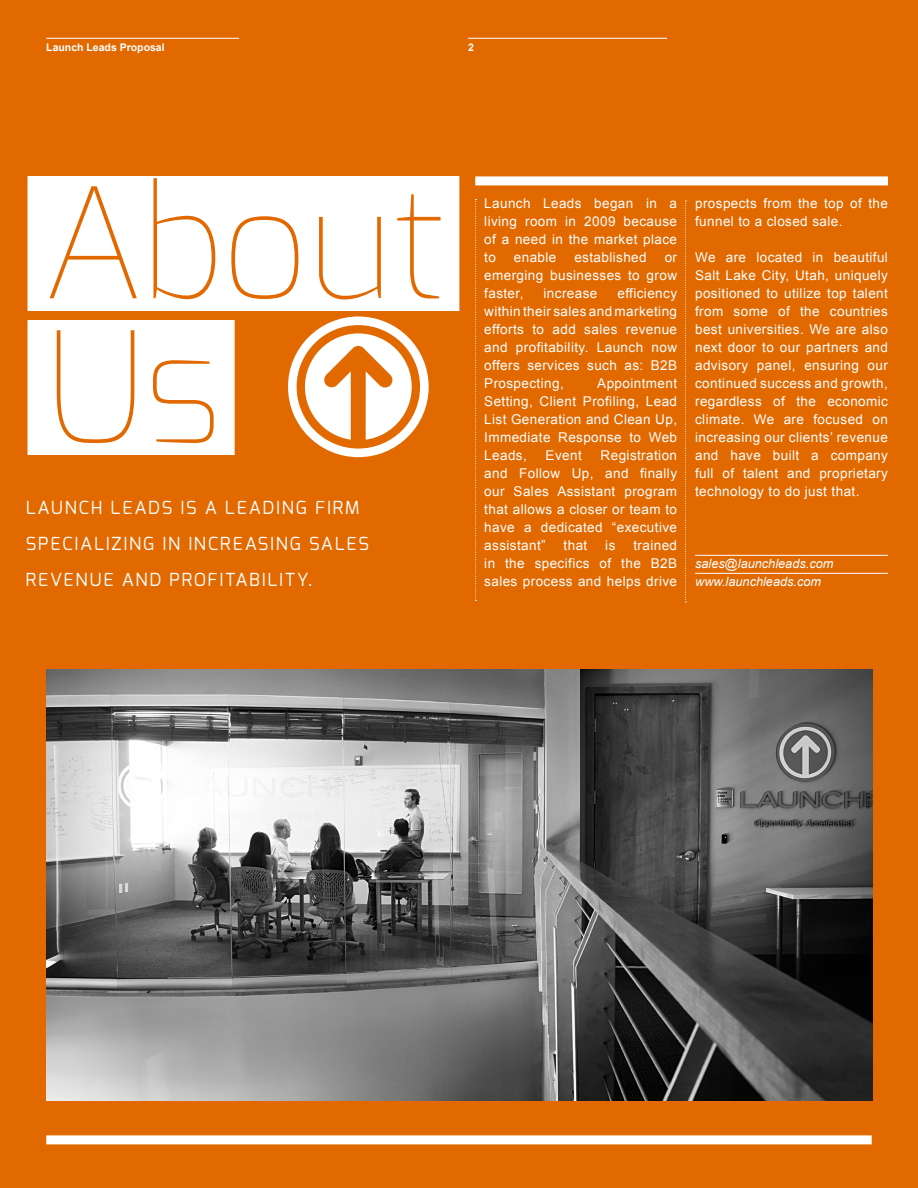
<style>
.page{position:relative;width:918px;height:1188px;background:#e16900}
.page>*{position:absolute;margin:0;border:0;box-sizing:border-box;transform-origin:0 0}
.t1{font:100 153px/144px "Exo";color:#e16900}
.t2{font:18px/36px "Exo";letter-spacing:.1em;color:#fff}
.t3{font:13.5px/18px "Arial";letter-spacing:.03em;color:#fff;text-align:justify}
.t4{font:italic 12.75px/18px "Arial";color:#fff}
.t5{font:700 10.5px "Arial";color:#fff}
</style>
<div class="page">
<svg style="left:288px;top:317px;width:141px;height:140px"></svg>
<hr style="left:695px;top:555px;width:193px;height:1px;background:#fff">
<hr style="left:695px;top:573px;width:193px;height:1px;background:#fff">
<svg style="left:475px;top:199px;width:2px;height:402px"></svg>
<svg style="left:685px;top:201px;width:1px;height:402px"></svg>
<div style="left:475px;top:176px;width:413px;height:9px;background:#fff"></div>
<div style="left:28px;top:176px;width:431px;height:135px;background:#fff"></div>
<div style="left:28px;top:320px;width:207px;height:135px;background:#fff"></div>
<img style="left:46px;top:669px;width:827px;height:431px">
<hr style="left:46px;top:38px;width:193px;height:1px;background:#fff">
<hr style="left:468px;top:38px;width:199px;height:1px;background:#fff">
<div style="left:46px;top:1135px;width:826px;height:9px;background:#fff"></div>
<p class="t5" style="left:46px;top:41px;width:120px">Launch Leads Proposal</p>
<p class="t5" style="left:468px;top:41px;width:7px">2</p>
<h1 class="t1" style="left:40px;top:171px;width:408px">About<br>Us</h1>
<h2 class="t2" style="left:26px;top:490px;width:345px;text-indent:250px">ING FIRM<br>SPECIALIZING IN INCREASING SALES<br>REVENUE AND PROFITABILITY.</h2>
<h2 class="t2" style="left:26px;top:490px;width:224px">LAUNCH LEADS IS A LEAD</h2>
<p class="t3" style="left:484px;top:195px;width:194px">Launch Leads began in a living room in 2009 because of a need in the market place to</p>
<p class="t3" style="left:514px;top:249px;width:44px">enable</p>
<p class="t3" style="left:574px;top:249px;width:74px">established</p>
<p class="t3" style="left:484px;top:249px;width:194px;text-indent:180px">or emerging businesses to grow faster,</p>
<p class="t3" style="left:484px;top:285px;width:194px;text-indent:133px">efficiency within their sales and marketing efforts to add sales revenue and profitability. Launch now offers services such as: B2B Prospecting,</p>
<p class="t3" style="left:544px;top:285px;width:55px">increase</p>
<p class="t3" style="left:484px;top:375px;width:194px;text-indent:113px">Appointment Setting, Client Profiling, Lead List Generation and Clean Up, Immediate Response to Web Leads,</p>
<p class="t3" style="left:484px;top:447px;width:194px;text-indent:116px">Registration and Follow Up, and finally our Sales Assistant program that allows a closer or team to have a dedicated “executive assistant”</p>
<p class="t3" style="left:546px;top:447px;width:38px">Event</p>
<p class="t3" style="left:484px;top:537px;width:194px;text-indent:149px">trained in the specifics of the B2B sales process and helps drive</p>
<p class="t3" style="left:564px;top:537px;width:25px">that</p>
<p class="t3" style="left:605px;top:537px;width:12px">is</p>
<p class="t3" style="left:695px;top:195px;width:194px">prospects from the top of the funnel to a closed sale.</p>
<p class="t3" style="left:695px;top:249px;width:194px">We are located in beautiful Salt Lake City, Utah, uniquely positioned to utilize top talent from some of the countries best universities. We are also next door to our partners and advisory panel, ensuring our continued success and growth, regardless of the economic climate. We are focused on increasing our clients’ revenue and have built a company full of talent and proprietary technology to do just that.</p>
<p class="t4" style="left:695px;top:555px;width:140px">sales@launchleads.com www.launchleads.com</p>
</div>
